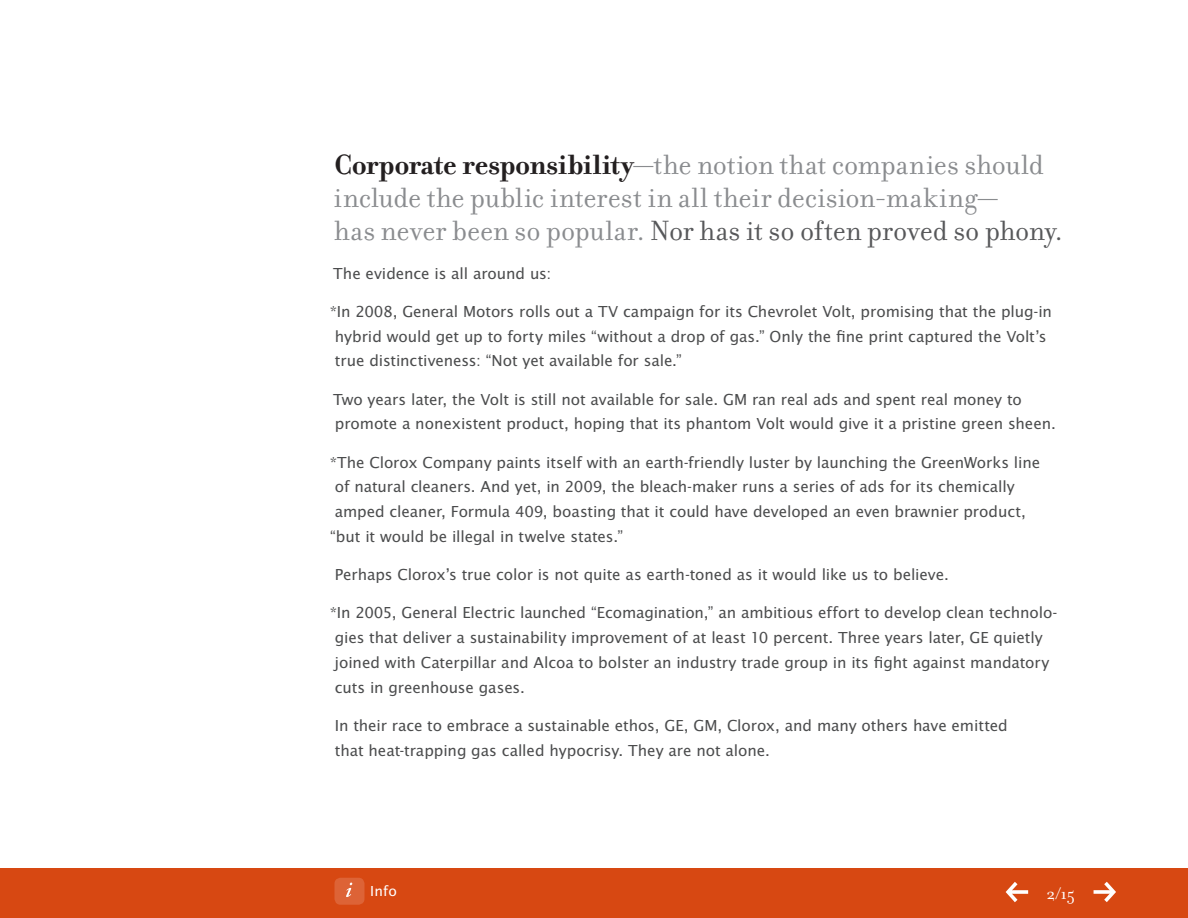
<style>
.page{position:relative;width:1188px;height:918px;background:#fff}
.page>*{position:absolute;margin:0;border:0;box-sizing:border-box;transform-origin:0 0}
.t1{font:30px/33px "Filosofia OT";color:#8a8c8f}
.t2{font:18px "Filosofia OT";color:#fff}
.t3{font:16.5px/24.8px "Lucida Sans EFOP";letter-spacing:-.005em;color:#4b4c4d}
.t4{font:15px "Lucida Sans EFOP";color:#fff}
.s1{font-weight:700;color:#231f20}
.s2{color:#57585a}
</style>
<div class="page">
<div style="left:0;top:869px;width:1188px;height:49px;background:#d74812"></div>
<div style="left:334px;top:878px;width:30px;height:27px;background:#dd6336;border-radius:6px"></div>
<svg style="left:346px;top:883px;width:6px;height:14px"></svg>
<svg style="left:1006px;top:882px;width:22px;height:20px"></svg>
<svg style="left:1094px;top:882px;width:22px;height:20px"></svg>
<h1 class="t1" style="left:334px;top:149px;width:731px"><span class="s1">Corporate responsibility</span>—the notion that companies should include the public interest in all their decision-making—<br>has never been so popular. <span class="s2">Nor has it so often proved so phony.</span></h1>
<p class="t3" style="left:333px;top:262px;width:219px">The evidence is all around us:</p>
<p class="t3" style="left:335px;top:300px;width:719px;text-indent:-5px">*In 2008, General Motors rolls out a TV campaign for its Chevrolet Volt, promising that the plug-in hybrid would get up to forty miles “without a drop of gas.” Only the fine print captured the Volt’s true distinctiveness: “Not yet available for sale.”</p>
<p class="t3" style="left:333px;top:388px;width:724px">Two years later, the Volt is still not available for sale. GM ran real ads and spent real money to promote a nonexistent product, hoping that its phantom Volt would give it a pristine green sheen.</p>
<p class="t3" style="left:330px;top:451px;width:712px">*The Clorox Company paints itself with an earth-friendly luster by launching the GreenWorks line of natural cleaners. And yet, in 2009, the bleach-maker runs a series of ads for its chemically amped cleaner, Formula 409, boasting that it could have developed an even brawnier product, “but it would be illegal in twelve states.”</p>
<p class="t3" style="left:335px;top:563px;width:615px">Perhaps Clorox’s true color is not quite as earth-toned as it would like us to believe.</p>
<p class="t3" style="left:330px;top:601px;width:729px">*In 2005, General Electric launched “Ecomagination,” an ambitious effort to develop clean technolo&shy;gies that deliver a sustainability improvement of at least 10 percent. Three years later, GE quietly joined with Caterpillar and Alcoa to bolster an industry trade group in its fight against mandatory cuts in greenhouse gases.</p>
<p class="t3" style="left:335px;top:714px;width:675px">In their race to embrace a sustainable ethos, GE, GM, Clorox, and many others have emitted that heat-trapping gas called hypocrisy. They are not alone.</p>
<p class="t4" style="left:370px;top:883px;width:28px">Info</p>
<p class="t2" style="left:1047px;top:884px;width:29px">2/15</p>
</div>
